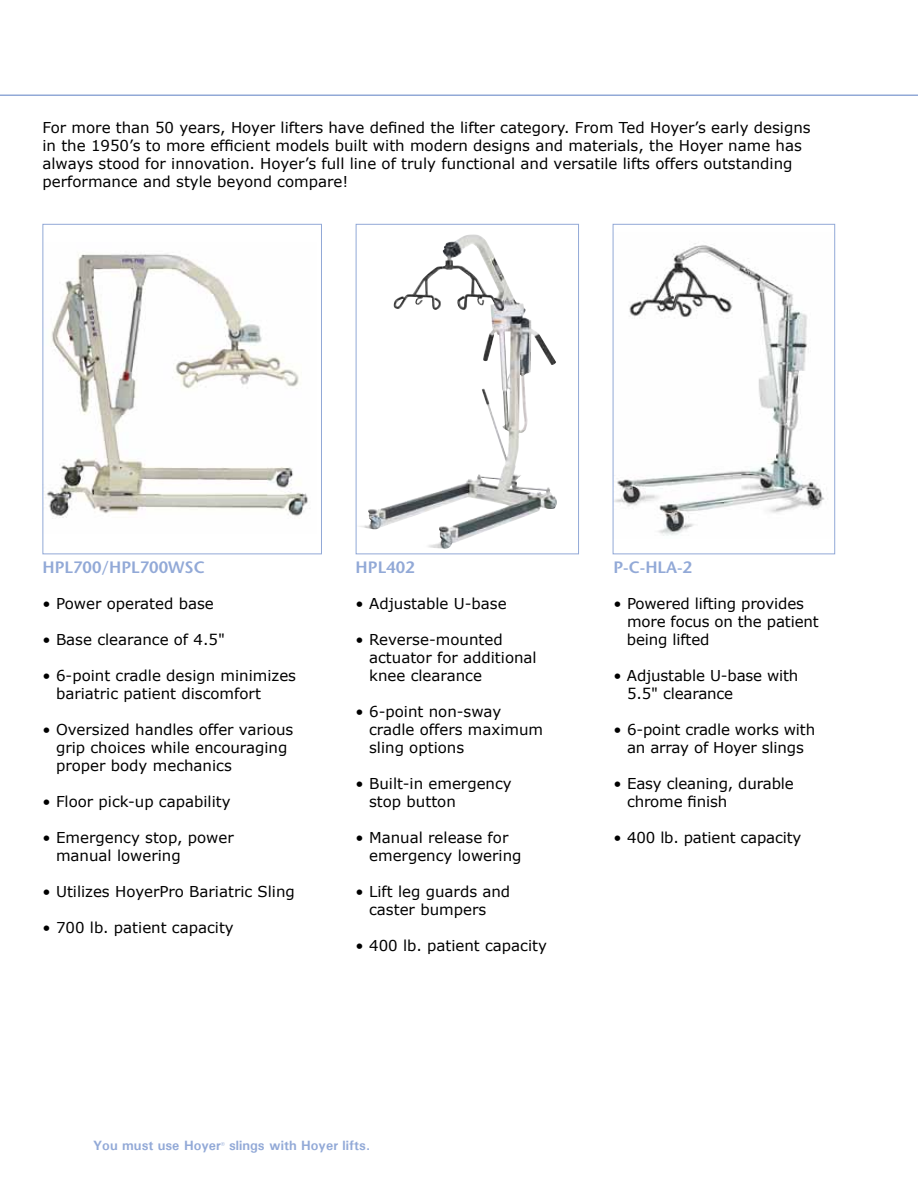
<style>
.page{position:relative;width:918px;height:1188px;background:#fff}
.page>*{position:absolute;margin:0;border:0;box-sizing:border-box;transform-origin:0 0}
.t1{font:600 16.5px "Stone Sans";color:#92a9d7}
.t2{font:15px/18px "Verdana";color:#000}
.t3{font:700 13.5px "Univers";color:#92a9d7}
.s1{font-size:7.8px}
</style>
<div class="page">
<img style="left:46px;top:254px;width:262px;height:265px">
<div style="left:43px;top:224px;width:279px;height:330px;border:1px solid #92a9d7"></div>
<img style="left:615px;top:243px;width:210px;height:293px">
<div style="left:613px;top:224px;width:222px;height:330px;border:1px solid #92a9d7"></div>
<svg style="left:359px;top:234px;width:198px;height:315px"></svg>
<img style="left:394px;top:235px;width:111px;height:193px">
<div style="left:356px;top:224px;width:223px;height:330px;border:1px solid #92a9d7"></div>
<hr style="left:0;top:94px;width:918px;height:2px;background:#92a9d7">
<p class="t2" style="left:43px;top:118px;width:770px">For more than 50 years, Hoyer lifters have defined the lifter category. From Ted Hoyer’s early designs in the 1950’s to more efficient models built with modern designs and materials, the Hoyer name has always stood for innovation. Hoyer’s full line of truly functional and versatile lifts offers outstanding performance and style beyond compare!</p>
<p class="t1" style="left:43px;top:557px;width:164px">HPL700/HPL700WSC</p>
<p class="t2" style="left:43px;top:594px;width:173px">• Power operated base</p>
<p class="t2" style="left:43px;top:630px;width:184px">• Base clearance of 4.5"</p>
<p class="t2" style="left:56px;top:666px;width:242px;text-indent:-14px">• 6-point cradle design minimizes bariatric patient discomfort</p>
<p class="t2" style="left:56px;top:720px;width:239px;text-indent:-13px">• Oversized handles offer various grip choices while encouraging proper body mechanics</p>
<p class="t2" style="left:43px;top:792px;width:190px">• Floor pick-up capability</p>
<p class="t2" style="left:56px;top:828px;width:179px;text-indent:-13px">• Emergency stop, power manual lowering</p>
<p class="t2" style="left:43px;top:882px;width:254px">• Utilizes HoyerPro Bariatric Sling</p>
<p class="t2" style="left:43px;top:918px;width:193px">• 700 lb. patient capacity</p>
<p class="t1" style="left:356px;top:557px;width:60px">HPL402</p>
<p class="t2" style="left:356px;top:594px;width:153px">• Adjustable U-base</p>
<p class="t2" style="left:369px;top:630px;width:169px;text-indent:-14px">• Reverse-mounted actuator for additional knee clearance</p>
<p class="t2" style="left:369px;top:702px;width:176px;text-indent:-14px">• 6-point non-sway cradle offers maximum sling options</p>
<p class="t2" style="left:369px;top:774px;width:144px;text-indent:-14px">• Built-in emergency stop button</p>
<p class="t2" style="left:369px;top:828px;width:154px;text-indent:-14px">• Manual release for emergency lowering</p>
<p class="t2" style="left:369px;top:882px;width:143px;text-indent:-14px">• Lift leg guards and caster bumpers</p>
<p class="t2" style="left:356px;top:936px;width:193px">• 400 lb. patient capacity</p>
<p class="t1" style="left:614px;top:557px;width:80px">P-C-HLA-2</p>
<p class="t2" style="left:627px;top:594px;width:193px;text-indent:-13px">• Powered lifting provides more focus on the patient being lifted</p>
<p class="t2" style="left:627px;top:666px;width:173px;text-indent:-14px">• Adjustable U-base with<br>5.5" clearance</p>
<p class="t2" style="left:614px;top:720px;width:203px;text-align:center">• 6-point cradle works with an array of Hoyer slings</p>
<p class="t2" style="left:627px;top:774px;width:168px;text-indent:-14px">• Easy cleaning, durable chrome finish</p>
<p class="t2" style="left:614px;top:828px;width:189px">• 400 lb. patient capacity</p>
<p class="t3" style="left:93px;top:1136px;width:279px">You must use Hoyer<span class="s1">®</span> slings with Hoyer lifts.</p>
</div>
